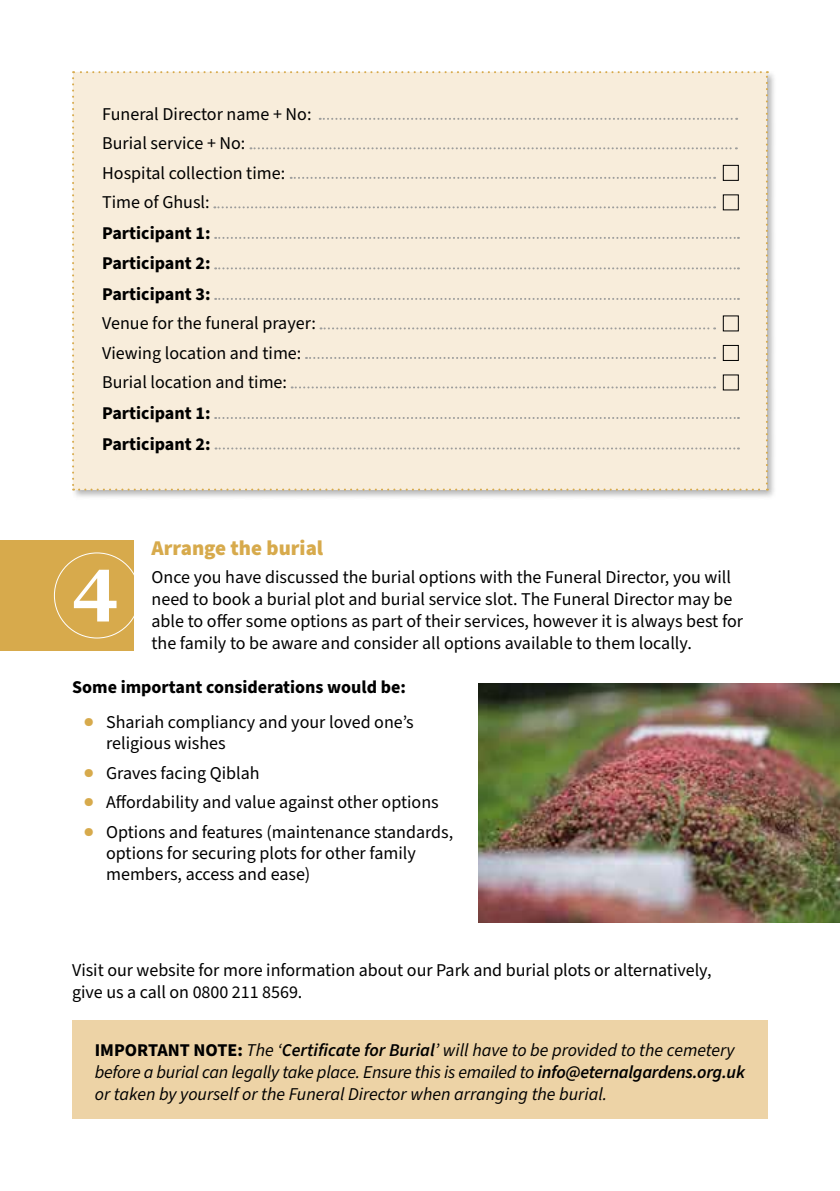
<style>
.page{position:relative;width:840px;height:1191px;background:#fff}
.page>*{position:absolute;margin:0;border:0;box-sizing:border-box;transform-origin:0 0}
.t1{font:700 72px "Georgia";color:#fff}
.t2{font:900 21px "Source Sans Pro";color:#d7aa4c}
.t3{font:18px/29.6px "Source Sans Pro";color:#000}
.t4{font:italic 18px/22px "Source Sans Pro";letter-spacing:-.005em;color:#000}
.t5{font:700 18px/30.6px "Source Sans Pro";color:#000;text-align:justify}
.s1{color:#d7aa4c}
.s2{font-weight:700;font-style:normal}
.s3{font-weight:600}
</style>
<div class="page">
<div style="left:72px;top:1020px;width:695px;height:99px;background:#edd3a6"></div>
<div style="left:0;top:540px;width:133px;height:111px;background:#d7aa4c"></div>
<img style="left:478px;top:683px;width:361px;height:239px">
<div style="left:70px;top:70px;width:707px;height:430px;background:#000;opacity:.3"></div>
<div style="left:72px;top:71px;width:695px;height:419px;background:#f8eddb"></div>
<p class="t3" style="left:102px;top:100px;width:211px">Funeral Director name + No:<br>Burial service + No:<br>Hospital collection time:<br>Time of Ghusl:</p>
<p class="t5" style="left:102px;top:218px;width:110px">Participant 1:<br>Participant 2:<br>Participant 3:</p>
<p class="t3" style="left:102px;top:309px;width:215px">Venue for the funeral prayer:<br>Viewing location and time:<br>Burial location and time:</p>
<p class="t5" style="left:102px;top:398px;width:110px">Participant 1:<br>Participant 2:</p>
<p class="t2" style="left:151px;top:534px;width:173px">Arrange the burial</p>
<p class="t3" style="left:151px;top:566px;width:592px;line-height:22px">Once you have discussed the burial options with the Funeral Director, you will need to book a burial plot and burial service slot. The Funeral Director may be able to offer some options as part of their services, however it is always best for the family to be aware and consider all options available to them locally.</p>
<p class="t5" style="left:72px;top:672px;width:335px">Some important considerations would be:</p>
<p class="t3" style="left:106px;top:712px;width:309px;line-height:21px;text-indent:-23px"><span class="s1">●</span> Shariah compliancy and your loved one’s religious wishes</p>
<p class="t3" style="left:83px;top:758px;width:178px"><span class="s1">●</span> Graves facing Qiblah</p>
<p class="t3" style="left:83px;top:788px;width:356px"><span class="s1">●</span> Affordability and value against other options</p>
<p class="t3" style="left:106px;top:821px;width:348px;line-height:21px;text-indent:-23px"><span class="s1">●</span> Options and features (maintenance standards, options for securing plots for other family members, access and ease)</p>
<h1 class="t1" style="left:72px;top:529px;width:48px">4</h1>
<p class="t3" style="left:72px;top:959px;width:640px;line-height:22px">Visit our website for more information about our Park and burial plots or alternatively, give us a call on 0800 211 8569.</p>
<p class="t4" style="left:95px;top:1039px;width:651px"><span class="s2">IMPORTANT NOTE:</span> The ‘<span class="s3">Certificate for Burial</span>’ will have to be provided to the cemetery before a burial can legally take place. Ensure this is emailed to <span class="s3">info@eternalgardens.org.uk </span>or taken by yourself or the Funeral Director when arranging the burial.</p>
</div>
